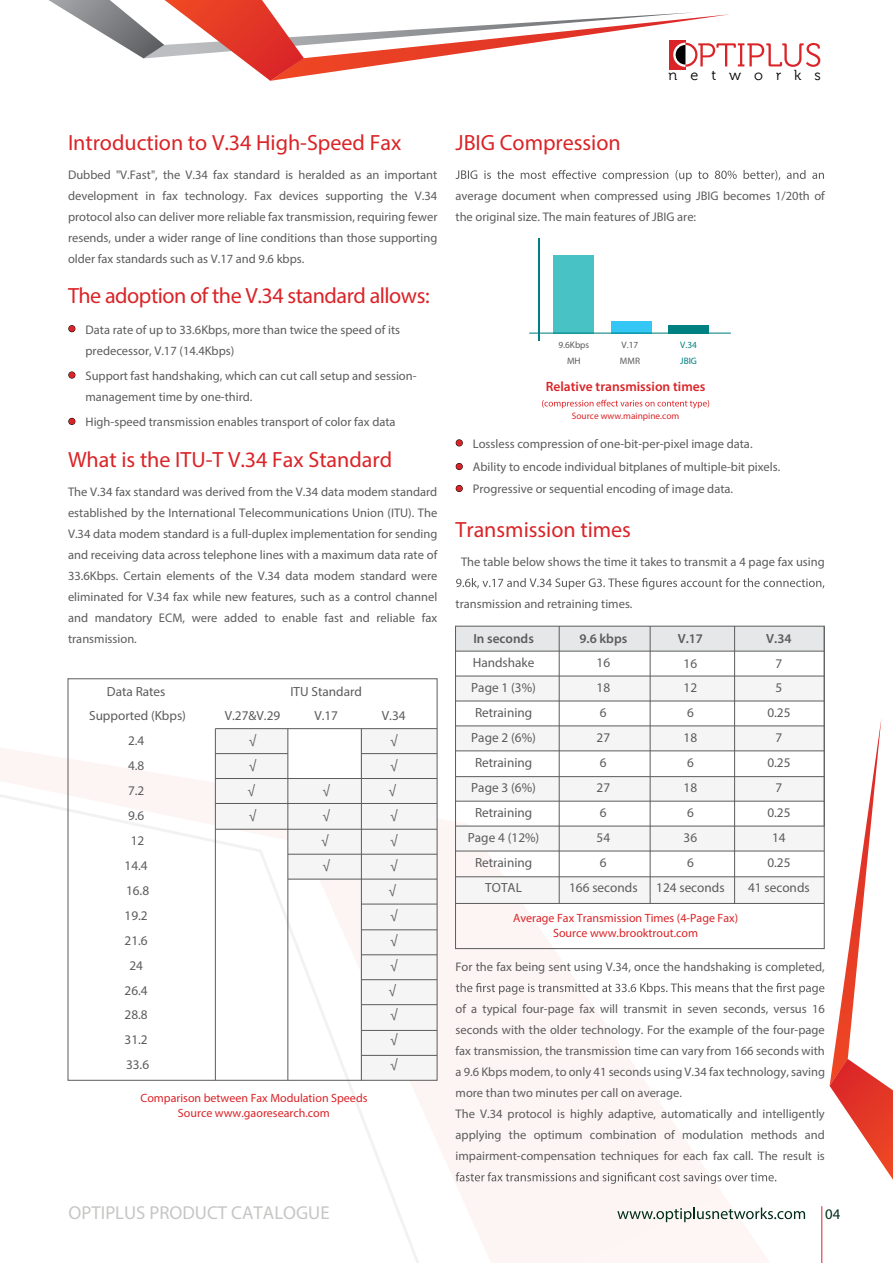
<style>
.page{position:relative;width:893px;height:1263px;background:#fff}
.page>*{position:absolute;margin:0;border:0;box-sizing:border-box;transform-origin:0 0}
.t1{font:22.05px "Myriad Pro";color:#da2428}
.t2{font:22.05px "Myriad Pro";letter-spacing:-.02em;color:#da2428}
.t3{font:18.75px "Myriad Pro";color:#c7c6c5}
.t4{font:14.7px "Myriad Pro";color:#002e1a}
.t5{font:14.55px "Museo 300";letter-spacing:.9em;color:#020202}
.t6{font:600 13.5px "Myriad Pro";color:#da2428}
.t7{font:13.2px/24.9px "Myriad Pro";color:#5c5c5c;text-align:center}
.t8{font:600 13.2px "Myriad Pro";color:#5c5c5c}
.t9{font:12.45px/21px "Myriad Pro";color:#5c5c5c}
.t10{font:12px/15.8px "Myriad Pro";color:#da2428;text-align:center}
.t11{font:9.3px "Myriad Pro";color:#da2428}
.t12{font:9.3px/15.8px "Myriad Pro";color:#5c5c5c;text-align:center}
.t13{font:9.3px/15.8px "Myriad Pro";color:#008181}
</style>
<div class="page">
<svg style="left:425px;top:824px;width:357px;height:439px"></svg>
<svg style="left:0;top:678px;width:425px;height:585px"></svg>
<svg style="left:830px;top:718px;width:63px;height:462px"></svg>
<svg style="left:48px;top:0;width:772px;height:81px"></svg>
<svg style="left:617px;top:1207px;width:188px;height:15px"></svg>
<hr style="left:821px;top:1206px;width:1px;height:57px;background:#e41e26">
<div style="left:215px;top:729px;width:73px;height:100px;background:#f5f5f6"></div>
<div style="left:288px;top:779px;width:73px;height:100px;background:#f5f5f6"></div>
<div style="left:361px;top:729px;width:76px;height:351px;background:#f5f5f6"></div>
<div style="left:455px;top:626px;width:369px;height:25px;background:#e6e7e8"></div>
<div style="left:455px;top:676px;width:369px;height:25px;background:#f5f5f6"></div>
<div style="left:455px;top:726px;width:369px;height:25px;background:#f5f5f6"></div>
<div style="left:455px;top:777px;width:369px;height:24px;background:#f5f5f6"></div>
<div style="left:455px;top:826px;width:369px;height:25px;background:#f5f5f6"></div>
<div style="left:455px;top:877px;width:369px;height:26px;background:#f5f5f6"></div>
<div style="left:455px;top:626px;width:369px;height:323px;border:1px solid #5c5c5c"></div>
<hr style="left:455px;top:751px;width:369px;height:1px;background:#5c5c5c">
<hr style="left:455px;top:726px;width:369px;height:1px;background:#5c5c5c">
<hr style="left:455px;top:701px;width:369px;height:1px;background:#5c5c5c">
<hr style="left:455px;top:676px;width:369px;height:1px;background:#5c5c5c">
<hr style="left:455px;top:776px;width:369px;height:1px;background:#5c5c5c">
<hr style="left:455px;top:851px;width:369px;height:1px;background:#5c5c5c">
<hr style="left:455px;top:826px;width:369px;height:1px;background:#5c5c5c">
<hr style="left:455px;top:801px;width:369px;height:1px;background:#5c5c5c">
<hr style="left:455px;top:876px;width:369px;height:1px;background:#5c5c5c">
<hr style="left:455px;top:903px;width:369px;height:1px;background:#5c5c5c">
<hr style="left:455px;top:651px;width:369px;height:1px;background:#5c5c5c">
<hr style="left:650px;top:626px;width:1px;height:277px;background:#5c5c5c">
<hr style="left:559px;top:626px;width:1px;height:277px;background:#5c5c5c">
<hr style="left:734px;top:626px;width:1px;height:277px;background:#5c5c5c">
<hr style="left:824px;top:626px;width:1px;height:200px;background:#5c5c5c">
<hr style="left:215px;top:803px;width:222px;height:1px;background:#5c5c5c">
<hr style="left:215px;top:778px;width:222px;height:1px;background:#5c5c5c">
<hr style="left:215px;top:753px;width:73px;height:1px;background:#5c5c5c">
<hr style="left:361px;top:753px;width:76px;height:1px;background:#5c5c5c">
<hr style="left:215px;top:728px;width:222px;height:1px;background:#5c5c5c">
<hr style="left:215px;top:829px;width:222px;height:1px;background:#5c5c5c">
<hr style="left:361px;top:904px;width:76px;height:1px;background:#5c5c5c">
<hr style="left:288px;top:879px;width:149px;height:1px;background:#5c5c5c">
<hr style="left:288px;top:854px;width:149px;height:1px;background:#5c5c5c">
<hr style="left:361px;top:929px;width:76px;height:1px;background:#5c5c5c">
<hr style="left:361px;top:1004px;width:76px;height:1px;background:#5c5c5c">
<hr style="left:361px;top:979px;width:76px;height:1px;background:#5c5c5c">
<hr style="left:361px;top:954px;width:76px;height:1px;background:#5c5c5c">
<hr style="left:361px;top:1030px;width:76px;height:1px;background:#5c5c5c">
<hr style="left:361px;top:1055px;width:76px;height:1px;background:#5c5c5c">
<hr style="left:288px;top:729px;width:1px;height:351px;background:#5c5c5c">
<hr style="left:215px;top:729px;width:1px;height:351px;background:#5c5c5c">
<hr style="left:361px;top:729px;width:1px;height:351px;background:#5c5c5c">
<svg style="left:69px;top:326px;width:6px;height:6px"></svg>
<svg style="left:456px;top:440px;width:6px;height:6px"></svg>
<div style="left:456px;top:463px;width:7px;height:7px;background:#78181a;border-radius:50%"></div>
<div style="left:456px;top:463px;width:6px;height:7px;background:#da2428;border-radius:50%"></div>
<div style="left:456px;top:485px;width:7px;height:7px;background:#78181a;border-radius:50%"></div>
<div style="left:456px;top:485px;width:6px;height:7px;background:#da2428;border-radius:50%"></div>
<svg style="left:69px;top:372px;width:6px;height:6px"></svg>
<svg style="left:69px;top:418px;width:6px;height:6px"></svg>
<svg style="left:456px;top:170px;width:368px;height:11px"></svg>
<svg style="left:456px;top:578px;width:368px;height:12px"></svg>
<svg style="left:456px;top:983px;width:368px;height:12px"></svg>
<svg style="left:456px;top:1172px;width:320px;height:12px"></svg>
<hr style="left:538px;top:238px;width:1px;height:103px;background:#008181">
<div style="left:554px;top:255px;width:40px;height:79px;background:#48c2c5"></div>
<div style="left:611px;top:321px;width:40px;height:13px;background:#34c6f4"></div>
<div style="left:669px;top:325px;width:40px;height:9px;background:#008181"></div>
<hr style="left:529px;top:333px;width:202px;height:1px;background:#008181">
<svg style="left:542px;top:400px;width:167px;height:8px"></svg>
<p class="t5" style="left:669px;top:67px;width:154px">networks</p>
<h1 class="t1" style="left:68px;top:129px;width:335px">Introduction to V.34 High-Speed Fax</h1>
<p class="t9" style="left:68px;top:164px;width:371px;text-align:justify">Dubbed "V.Fast", the V.34 fax standard is heralded as an important development in fax technology. Fax devices supporting the V.34 protocol also can deliver more reliable fax transmission, requiring fewer resends, under a wider range of line conditions than those supporting older fax standards such as V.17 and 9.6 kbps.</p>
<h1 class="t2" style="left:68px;top:282px;width:363px">The adoption of the V.34 standard allows:</h1>
<p class="t9" style="left:86px;top:319px;width:316px">Data rate of up to 33.6Kbps, more than twice the speed of its predecessor, V.17 (14.4Kbps)</p>
<p class="t9" style="left:86px;top:365px;width:333px">Support fast handshaking, which can cut call setup and session&shy;management time by one-third.</p>
<p class="t9" style="left:86px;top:411px;width:312px">High-speed transmission enables transport of color fax data</p>
<h1 class="t1" style="left:68px;top:446px;width:326px">What is the ITU-T V.34 Fax Standard</h1>
<p class="t9" style="left:68px;top:481px;width:371px;text-align:justify">The V.34 fax standard was derived from the V.34 data modem standard established by the International Telecommunications Union (ITU). The V.34 data modem standard is a full-duplex implementation for sending and receiving data across telephone lines with a maximum data rate of 33.6Kbps. Certain elements of the V.34 data modem standard were eliminated for V.34 fax while new features, such as a control channel and mandatory ECM, were added to enable fast and reliable fax transmission.</p>
<p class="t7" style="left:290px;top:678px;width:73px">ITU Standard<br>V.17</p>
<p class="t7" style="left:89px;top:678px;width:98px">Data Rates<br>Supported (Kbps)<br>2.4<br>4.8<br>7.2<br>9.6<br>12<br>14.4<br>16.8<br>19.2<br>21.6<br>24<br>26.4<br>28.8<br>31.2<br>33.6</p>
<p class="t10" style="left:140px;top:1089px;width:229px">Comparison between Fax Modulation Speeds<br>Source www.gaoresearch.com</p>
<p class="t7" style="left:225px;top:703px;width:57px">V.27&amp;V.29 √<br>√<br>√<br>√</p>
<p class="t7" style="left:321px;top:778px;width:10px;text-align:justify">√ √ √ √</p>
<p class="t7" style="left:382px;top:703px;width:25px">V.34 √<br>√<br>√<br>√<br>√<br>√<br>√<br>√<br>√<br>√<br>√<br>√<br>√<br>√</p>
<h1 class="t1" style="left:455px;top:129px;width:167px">JBIG Compression</h1>
<p class="t9" style="left:455px;top:185px;width:371px">average document when compressed using JBIG becomes 1/20th of the original size. The main features of JBIG are:</p>
<p class="t12" style="left:558px;top:337px;width:32px">9.6Kbps<br>MH</p>
<p class="t6" style="left:546px;top:378px;width:161px">Relative transmission times</p>
<p class="t11" style="left:572px;top:410px;width:109px">Source www.mainpine.com</p>
<p class="t12" style="left:620px;top:337px;width:22px;text-align:left">V.17<br>MMR</p>
<p class="t13" style="left:680px;top:337px;width:18px">V.34<br>JBIG</p>
<p class="t9" style="left:473px;top:432px;width:309px;line-height:23.5px">Lossless compression of one-bit-per-pixel image data.<br>Ability to encode individual bitplanes of multiple-bit pixels.</p>
<p class="t9" style="left:473px;top:478px;width:262px">Progressive or sequential encoding of image data.</p>
<h1 class="t1" style="left:455px;top:516px;width:177px">Transmission times</h1>
<p class="t9" style="left:461px;top:551px;width:365px">The table below shows the time it takes to transmit a 4 page fax using</p>
<p class="t9" style="left:455px;top:593px;width:179px">transmission and retraining times.</p>
<p class="t8" style="left:473px;top:630px;width:62px">In seconds</p>
<p class="t7" style="left:468px;top:650px;width:73px">Handshake<br>Page 1 (3%)<br>Retraining<br>Page 2 (6%)<br>Retraining<br>Page 3 (6%)<br>Retraining<br>Page 4 (12%)<br>Retraining<br>TOTAL</p>
<p class="t8" style="left:579px;top:630px;width:49px">9.6 kbps</p>
<p class="t7" style="left:569px;top:650px;width:70px">16<br>18<br>6<br>27<br>6<br>27<br>6<br>54<br>6<br>166 seconds</p>
<p class="t8" style="left:678px;top:630px;width:27px">V.17</p>
<p class="t7" style="left:656px;top:650px;width:70px">16<br>12<br>6<br>18<br>6<br>18<br>6<br>36<br>6<br>124 seconds</p>
<p class="t10" style="left:513px;top:910px;width:227px">Average Fax Transmission Times (4-Page Fax)<br>Source www.brooktrout.com</p>
<p class="t8" style="left:766px;top:630px;width:27px">V.34</p>
<p class="t7" style="left:748px;top:650px;width:63px">7<br>5<br>0.25<br>7<br>0.25<br>7<br>0.25<br>14<br>0.25<br>41 seconds</p>
<p class="t9" style="left:455px;top:956px;width:371px">For the fax being sent using V.34, once the handshaking is completed,</p>
<p class="t9" style="left:455px;top:998px;width:371px">of a typical four-page fax will transmit in seven seconds, versus 16 seconds with the older technology. For the example of the four-page fax transmission, the transmission time can vary from 166 seconds with a 9.6 Kbps modem, to only 41 seconds using V.34 fax technology, saving more than two minutes per call on average.<br>The V.34 protocol is highly adaptive, automatically and intelligently applying the optimum combination of modulation methods and impairment-compensation techniques for each fax call. The result is</p>
<h2 class="t3" style="left:69px;top:1201px;width:263px">OPTIPLUS PRODUCT CATALOGUE</h2>
<p class="t4" style="left:825px;top:1205px;width:17px">04</p>
</div>
